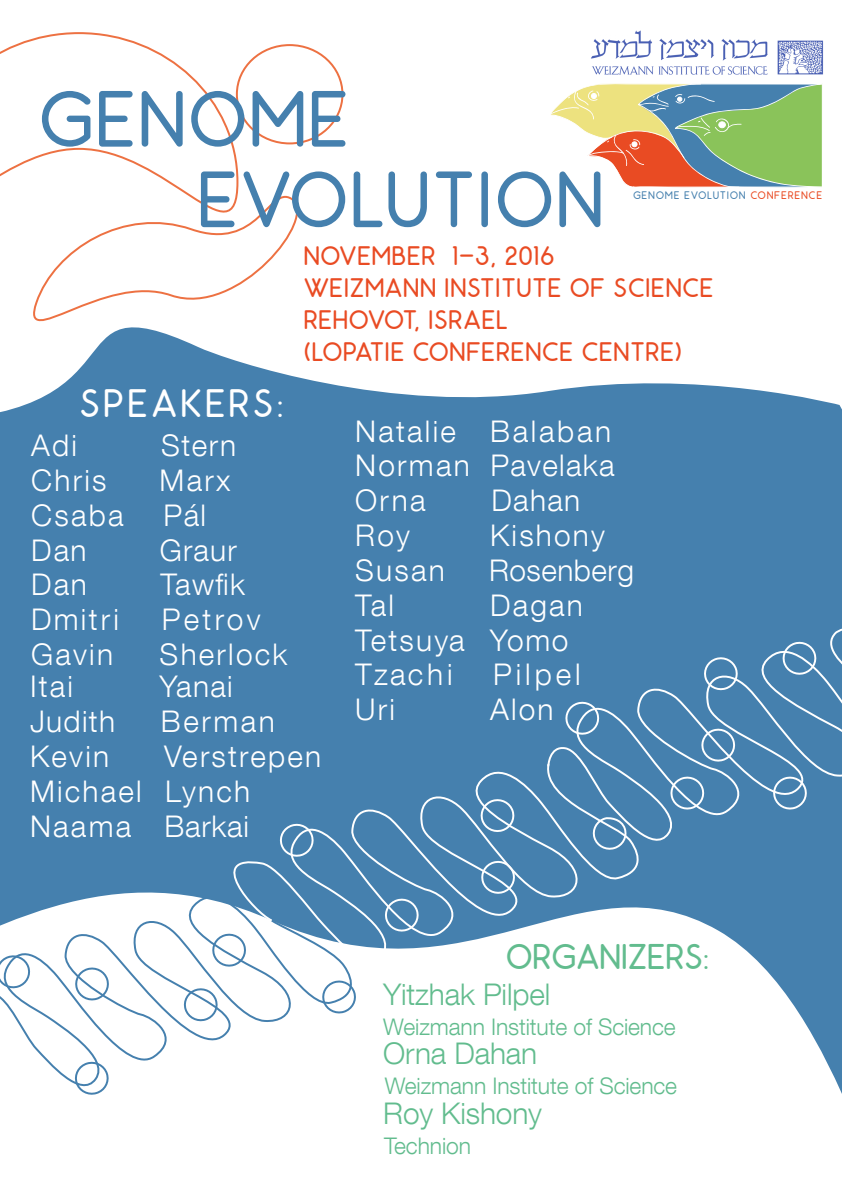
<style>
.page{position:relative;width:842px;height:1191px;background:#fff}
.page>*{position:absolute;margin:0;border:0;box-sizing:border-box;transform-origin:0 0}
.t1{font:300 79.55px/80.5px "Odin Rounded";letter-spacing:.02em;color:#4580ae}
.t2{font:300 39.75px "Odin Rounded";letter-spacing:.075em;color:#fff}
.t3{font:300 35.8px "Odin Rounded";letter-spacing:-.005em;color:#62bc8e}
.t4{font:300 29.85px/34.8px "Helvetica Neue LT Com";letter-spacing:.075em;color:#fff}
.t5{font:300 29.85px "Helvetica Neue LT Com";letter-spacing:-.005em;color:#62bc8e}
.t6{font:300 29.85px "Helvetica Neue LT Com";letter-spacing:.015em;color:#fff}
.t7{font:300 26.85px/32.2px "Odin Rounded";letter-spacing:.02em;color:#e94b23}
.t8{font:300 22.85px "Helvetica Neue LT Com";letter-spacing:-.005em;color:#62bc8e}
.t9{font:300 11px "Odin Rounded";letter-spacing:.08em;color:#4580ae}
.s1{color:#e94b23}
</style>
<div class="page">
<svg style="left:50px;top:195px;width:249px;height:80px"></svg>
<svg style="left:0;top:275px;width:842px;height:145px"></svg>
<svg style="left:0;top:859px;width:842px;height:235px"></svg>
<div style="left:236px;top:44px;width:107px;height:100px;border:2px solid #ed7142;border-radius:50%"></div>
<svg style="left:0;top:32px;width:239px;height:232px"></svg>
<div style="left:0;top:420px;width:842px;height:439px;background:#4580ae"></div>
<svg style="left:0;top:882px;width:356px;height:212px"></svg>
<div style="left:546px;top:617px;width:296px;height:237px;background:#4580ae"></div>
<svg style="left:667px;top:773px;width:40px;height:37px"></svg>
<svg style="left:562px;top:698px;width:40px;height:37px"></svg>
<svg style="left:698px;top:725px;width:40px;height:37px"></svg>
<svg style="left:770px;top:773px;width:40px;height:37px"></svg>
<svg style="left:701px;top:654px;width:40px;height:37px"></svg>
<svg style="left:779px;top:638px;width:41px;height:37px;background:#6797bc"></svg>
<svg style="left:203px;top:757px;width:440px;height:218px"></svg>
<svg style="left:382px;top:895px;width:40px;height:37px"></svg>
<svg style="left:209px;top:930px;width:40px;height:37px"></svg>
<svg style="left:277px;top:820px;width:40px;height:37px"></svg>
<svg style="left:478px;top:857px;width:40px;height:37px"></svg>
<svg style="left:477px;top:796px;width:41px;height:37px;background:#6a99be"></svg>
<svg style="left:589px;top:815px;width:41px;height:35px"></svg>
<svg style="left:72px;top:1058px;width:40px;height:37px"></svg>
<svg style="left:72px;top:964px;width:40px;height:37px"></svg>
<svg style="left:0;top:952px;width:34px;height:37px"></svg>
<svg style="left:181px;top:985px;width:40px;height:37px"></svg>
<svg style="left:319px;top:977px;width:40px;height:37px"></svg>
<img style="left:591px;top:30px;width:232px;height:45px">
<svg style="left:551px;top:83px;width:271px;height:105px"></svg>
<h1 class="t1" style="left:196px;top:79px;width:408px;text-indent:-159px">GENOME<br>EVOLUTION</h1>
<p class="t7" style="left:303px;top:239px;width:412px">NOVEMBER 1-3, 2016<br>WEIZMANN INSTITUTE OF SCIENCE<br>REHOVOT, ISRAEL<br>(LOPATIE CONFERENCE CENTRE)</p>
<p class="t9" style="left:633px;top:189px;width:190px">GENOME EVOLUTION <span class="s1">CONFERENCE</span></p>
<h2 class="t2" style="left:79px;top:379px;width:206px">SPEAKERS:</h2>
<p class="t4" style="left:31px;top:427px;width:47px">Adi</p>
<p class="t4" style="left:161px;top:427px;width:76px">Stern</p>
<p class="t4" style="left:31px;top:462px;width:77px">Chris</p>
<p class="t4" style="left:160px;top:462px;width:72px">Marx</p>
<p class="t4" style="left:31px;top:497px;width:94px">Csaba</p>
<p class="t4" style="left:164px;top:497px;width:44px">Pál</p>
<p class="t4" style="left:31px;top:532px;width:57px">Dan</p>
<p class="t4" style="left:160px;top:532px;width:79px">Graur</p>
<p class="t4" style="left:31px;top:567px;width:57px">Dan</p>
<p class="t4" style="left:161px;top:567px;width:86px">Tawfik</p>
<p class="t4" style="left:31px;top:601px;width:89px">Dmitri</p>
<p class="t4" style="left:162px;top:601px;width:100px">Petrov</p>
<p class="t4" style="left:31px;top:636px;width:83px">Gavin</p>
<p class="t4" style="left:160px;top:636px;width:129px">Sherlock</p>
<p class="t4" style="left:30px;top:669px;width:45px">Itai</p>
<p class="t4" style="left:159px;top:669px;width:75px">Yanai</p>
<p class="t4" style="left:30px;top:703px;width:87px">Judith</p>
<p class="t4" style="left:161px;top:703px;width:115px">Berman</p>
<p class="t4" style="left:30px;top:738px;width:81px">Kevin</p>
<p class="t4" style="left:30px;top:738px;width:293px;text-indent:134px">Verstrepen<br>Michael Lynch<br>Naama Barkai</p>
<p class="t4" style="left:355px;top:413px;width:261px;text-align:justify">Natalie Balaban Norman Pavelaka Orna</p>
<p class="t4" style="left:491px;top:482px;width:90px">Dahan</p>
<p class="t4" style="left:355px;top:517px;width:56px">Roy</p>
<p class="t4" style="left:490px;top:517px;width:117px">Kishony</p>
<p class="t4" style="left:355px;top:552px;width:91px">Susan</p>
<p class="t6" style="left:489px;top:552px;width:146px">Rosenberg</p>
<p class="t4" style="left:355px;top:587px;width:40px">Tal</p>
<p class="t4" style="left:355px;top:587px;width:229px;text-indent:135px">Dagan<br>Tetsuya Yomo<br>Tzachi</p>
<p class="t4" style="left:493px;top:656px;width:89px">Pilpel</p>
<p class="t4" style="left:355px;top:691px;width:41px">Uri</p>
<p class="t4" style="left:490px;top:691px;width:65px">Alon</p>
<p class="t3" style="left:505px;top:935px;width:206px">ORGANIZERS:</p>
<p class="t5" style="left:383px;top:975px;width:168px">Yitzhak Pilpel</p>
<p class="t8" style="left:383px;top:1012px;width:294px">Weizmann Institute of Science</p>
<p class="t5" style="left:383px;top:1035px;width:155px">Orna Dahan</p>
<p class="t8" style="left:385px;top:1072px;width:294px">Weizmann Institute of Science</p>
<p class="t5" style="left:383px;top:1095px;width:160px">Roy Kishony</p>
<p class="t8" style="left:384px;top:1131px;width:88px">Technion</p>
</div>
